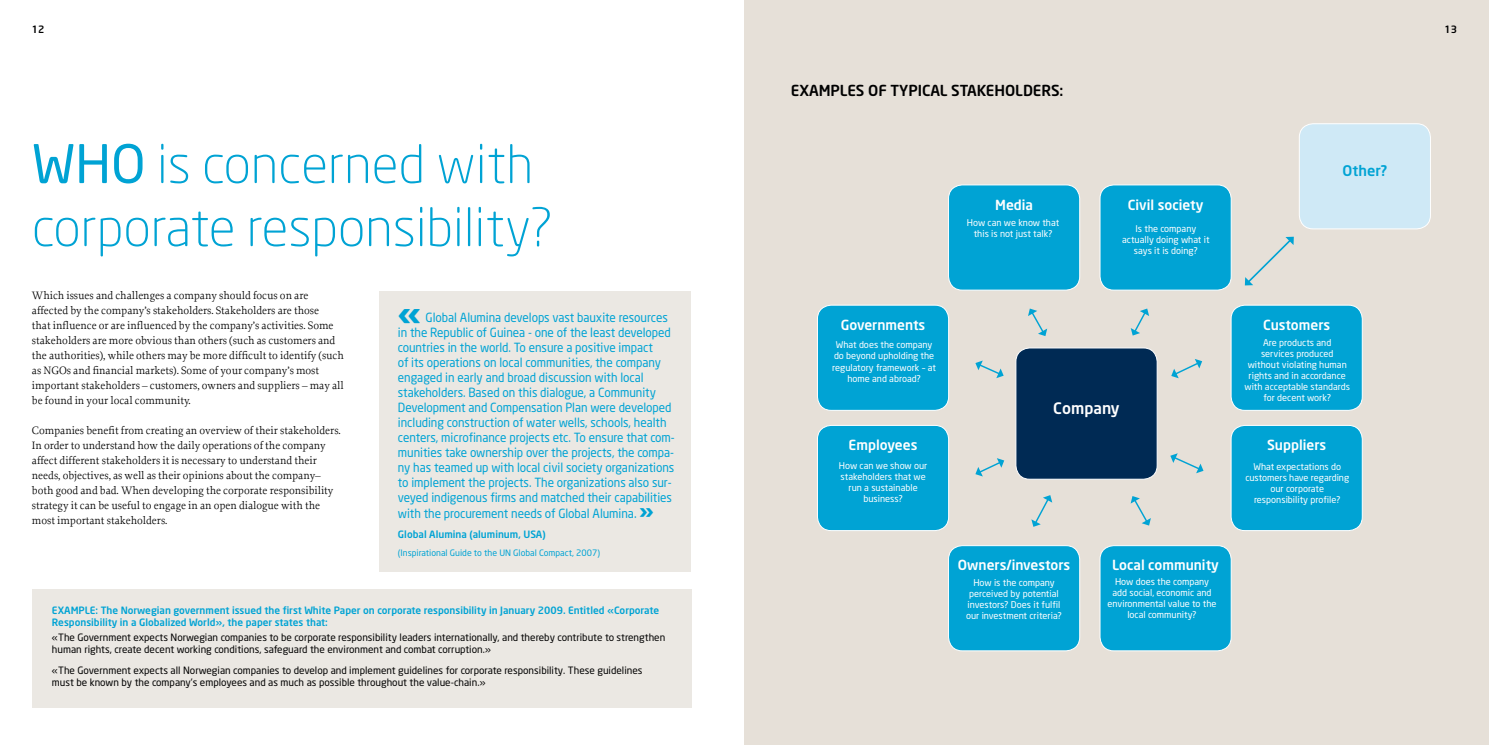
<style>
.page{position:relative;width:1489px;height:745px;background:#fff}
.page>*{position:absolute;margin:0;border:0;box-sizing:border-box;transform-origin:0 0}
.t1{font:300 52.5px/63px "Neo Sans";color:#00a3d4}
.t2{font:900 30.75px "Neo Sans";color:#00a3d4}
.t3{font:500 15.62px "Neo Sans";color:#fff}
.t4{font:500 15px "Neo Sans";letter-spacing:-.005em;color:#000}
.t5{font:500 14.5px "Neo Sans";color:#00a3d4}
.t6{font:500 13.75px "Neo Sans";color:#fff}
.t7{font:12.5px/15px "Neo Sans";letter-spacing:-.005em;color:#00a3d4;scale:.94 1}
.t8{font:11.25px/15px "Proforma";letter-spacing:-.005em;color:#000}
.t9{font:10px/12px "Neo Sans";color:#000}
.t10{font:500 10px/12px "Neo Sans";color:#00a3d4}
.t11{font:500 10px "Neo Sans";color:#000}
.t12{font:9.25px/11px "Neo Sans";color:#fff;text-align:center}
.t13{font:8.75px "Neo Sans";color:#00a3d4}
.s1{font-weight:400}
.s2{font-size:13.12px}
.s3{font-weight:900;font-size:18.88px}
</style>
<div class="page">
<div style="left:744px;top:0;width:744px;height:744px;background:#e6e0d8"></div>
<svg style="left:1244px;top:236px;width:49px;height:49px"></svg>
<div style="left:1099px;top:545px;width:132px;height:105px;background:#00a3d4;border-radius:14px"></div>
<div style="left:1099px;top:545px;width:132px;height:105px;border:1px solid #fff;border-radius:14px"></div>
<div style="left:948px;top:545px;width:131px;height:105px;background:#00a3d4;border-radius:14px"></div>
<div style="left:948px;top:545px;width:131px;height:105px;border:1px solid #fff;border-radius:14px"></div>
<div style="left:1299px;top:124px;width:131px;height:105px;background:#cfe9f6;border-radius:14px"></div>
<div style="left:1298px;top:123px;width:132px;height:106px;border:1px solid #fff;border-radius:14px"></div>
<div style="left:817px;top:425px;width:131px;height:105px;background:#00a3d4;border-radius:14px"></div>
<div style="left:817px;top:425px;width:131px;height:105px;border:1px solid #fff;border-radius:14px"></div>
<div style="left:817px;top:305px;width:131px;height:105px;background:#00a3d4;border-radius:14px"></div>
<div style="left:817px;top:304px;width:131px;height:106px;border:1px solid #fff;border-radius:14px"></div>
<div style="left:948px;top:185px;width:131px;height:105px;background:#00a3d4;border-radius:14px"></div>
<div style="left:948px;top:184px;width:131px;height:106px;border:1px solid #fff;border-radius:14px"></div>
<div style="left:1099px;top:185px;width:132px;height:105px;background:#00a3d4;border-radius:14px"></div>
<div style="left:1099px;top:184px;width:132px;height:106px;border:1px solid #fff;border-radius:14px"></div>
<div style="left:1230px;top:425px;width:132px;height:105px;background:#00a3d4;border-radius:14px"></div>
<div style="left:1230px;top:425px;width:132px;height:105px;border:1px solid #fff;border-radius:14px"></div>
<div style="left:1230px;top:305px;width:132px;height:105px;background:#00a3d4;border-radius:14px"></div>
<div style="left:1230px;top:304px;width:132px;height:106px;border:1px solid #fff;border-radius:14px"></div>
<div style="left:1015px;top:348px;width:142px;height:131px;background:#002a54;border-radius:14px"></div>
<div style="left:1015px;top:347px;width:142px;height:132px;border:1px solid #fff;border-radius:14px"></div>
<svg style="left:1130px;top:308px;width:19px;height:27px"></svg>
<svg style="left:1028px;top:308px;width:19px;height:28px"></svg>
<svg style="left:1031px;top:495px;width:21px;height:31px"></svg>
<svg style="left:1130px;top:496px;width:20px;height:29px"></svg>
<svg style="left:975px;top:360px;width:28px;height:18px"></svg>
<svg style="left:975px;top:458px;width:29px;height:18px"></svg>
<svg style="left:1170px;top:453px;width:33px;height:20px"></svg>
<svg style="left:1171px;top:359px;width:31px;height:19px"></svg>
<div style="left:379px;top:291px;width:312px;height:279px;background:#ebe8e3"></div>
<div style="left:32px;top:588px;width:659px;height:119px;background:#ebe8e3"></div>
<p class="t11" style="left:32px;top:23px;width:14px">12</p>
<p class="t11" style="left:1444px;top:23px;width:14px">13</p>
<h1 class="t1" style="left:32px;top:132px;width:522px"><span class="s1">WHO</span> is concerned with corporate responsibility?</h1>
<p class="t8" style="left:32px;top:288px;width:313px">Which issues and challenges a company should focus on are affected by the company’s stakeholders. Stakeholders are those<br>that influence or are influenced by the company’s activities. Some stakeholders are more obvious than others (such as customers and the authorities), while others may be more difficult to identify (such as NGOs and financial markets). Some of your company’s most important stakeholders – customers, owners and suppliers – may all be found in your local community.</p>
<p class="t8" style="left:32px;top:423px;width:310px">Companies benefit from creating an overview of their stakeholders.<br>In order to understand how the daily operations of the company affect different stakeholders it is necessary to understand their needs, objectives, as well as their opinions about the company– both good and bad. When developing the corporate responsibility strategy it can be useful to engage in an open dialogue with the most important stakeholders.</p>
<h2 class="t2" style="left:398px;top:293px;width:24px">«</h2>
<p class="t7" style="left:398px;top:309px;width:296px;text-indent:28px">Global Alumina develops vast bauxite resources in the Republic of Guinea - one of the least developed countries in the world. To ensure a positive impact<br>of its operations on local communities, the company engaged in early and broad discussion with local stakeholders. Based on this dialogue, a Community Development and Compensation Plan were developed including construction of water wells, schools, health centers, microfinance projects etc. To ensure that com&shy;munities take ownership over the projects, the compa&shy;ny has teamed up with local civil society organizations to implement the projects. The organizations also sur&shy;veyed indigenous firms and matched their capabilities</p>
<p class="t7" style="left:398px;top:505px;width:273px">with the procurement needs of Global Alumina<span class="s2">.</span> <span class="s3">»</span></p>
<p class="t10" style="left:398px;top:527px;width:149px">Global Alumina (aluminum, USA)</p>
<p class="t13" style="left:398px;top:546px;width:203px">(Inspirational Guide to the UN Global Compact, 2007)</p>
<p class="t10" style="left:52px;top:603px;width:608px">EXAMPLE: The Norwegian government issued the first White Paper on corporate responsibility in January 2009. Entitled «Corporate<br>Responsibility in a Globalized World», the paper states that:</p>
<p class="t9" style="left:52px;top:631px;width:614px">«The Government expects Norwegian companies to be corporate responsibility leaders internationally, and thereby contribute to strengthen human rights, create decent working conditions, safeguard the environment and combat corruption.»</p>
<p class="t9" style="left:52px;top:664px;width:592px">«The Government expects all Norwegian companies to develop and implement guidelines for corporate responsibility. These guidelines must be known by the company’s employees and as much as possible throughout the value-chain.»</p>
<h3 class="t4" style="left:790px;top:81px;width:274px">EXAMPLES OF TYPICAL STAKEHOLDERS:</h3>
<p class="t6" style="left:995px;top:196px;width:39px">Media</p>
<p class="t12" style="left:966px;top:217px;width:94px">How can we know that this is not just talk?</p>
<p class="t6" style="left:1127px;top:196px;width:77px">Civil society</p>
<p class="t12" style="left:1121px;top:223px;width:89px">Is the company actually doing what it says it is doing?</p>
<p class="t6" style="left:840px;top:316px;width:86px">Governments</p>
<p class="t12" style="left:832px;top:339px;width:105px">What does the company do beyond upholding the regulatory framework – at home and abroad?</p>
<p class="t6" style="left:848px;top:436px;width:70px">Employees</p>
<p class="t12" style="left:838px;top:459px;width:90px">How can we show our stakeholders that we run a sustainable business?</p>
<h3 class="t3" style="left:1053px;top:398px;width:68px">Company</h3>
<p class="t6" style="left:957px;top:556px;width:114px">Owners/investors</p>
<p class="t12" style="left:966px;top:576px;width:97px">How is the company perceived by potential investors? Does it fulfil our investment criteria?</p>
<p class="t6" style="left:1112px;top:556px;width:108px">Local community</p>
<p class="t12" style="left:1107px;top:575px;width:110px">How does the company add social, economic and environmental value to the local community?</p>
<p class="t5" style="left:1342px;top:162px;width:46px">Other?</p>
<p class="t6" style="left:1262px;top:316px;width:69px">Customers</p>
<p class="t12" style="left:1244px;top:337px;width:107px">Are products and<br>services produced without violating human rights and in accordance with acceptable standards for decent work?</p>
<p class="t6" style="left:1266px;top:436px;width:61px">Suppliers</p>
<p class="t12" style="left:1245px;top:460px;width:105px">What expectations do customers have regarding our corporate responsibility profile?</p>
</div>
